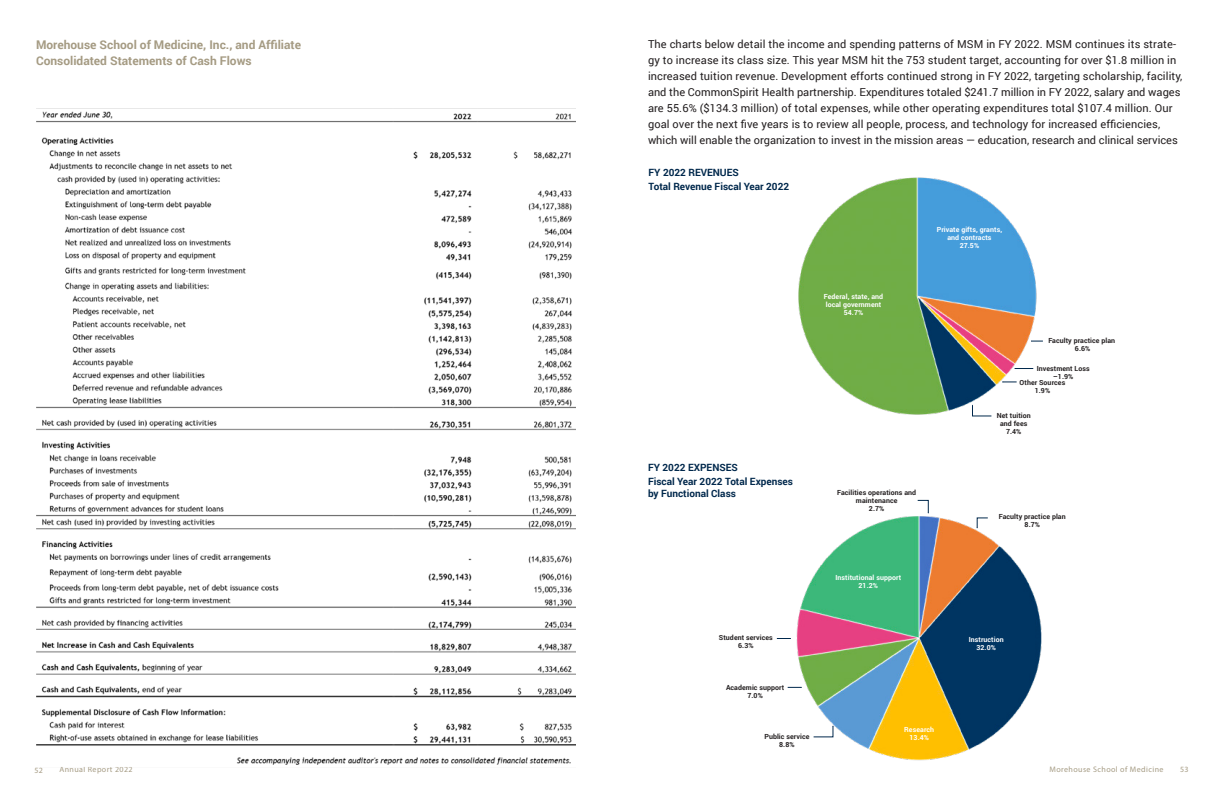
<style>
.page{position:relative;width:1224px;height:792px;background:#fff}
.page>*{position:absolute;margin:0;border:0;box-sizing:border-box;transform-origin:0 0}
.t1{font:700 12px "Roboto";color:#a59b83}
.t2{font:11px/16px "Roboto";letter-spacing:.01em;color:#231f20}
.t3{font:700 10px "Roboto";color:#00284c}
.t4{font:8px "Myriad Pro";letter-spacing:.05em;color:#a59b83}
.t5{font:700 7px/8px "Roboto";letter-spacing:.01em;color:#231f20;text-align:center}
.t6{font:700 7px/8px "Roboto";letter-spacing:.01em;color:#fff;text-align:center}
</style>
<div class="page">
<img style="left:787px;top:513px;width:255px;height:248px">
<img style="left:798px;top:177px;width:244px;height:240px">
<img style="left:37px;top:108px;width:539px;height:657px">
<svg style="left:1002px;top:381px;width:15px;height:2px"></svg>
<svg style="left:1031px;top:341px;width:12px;height:1px"></svg>
<svg style="left:917px;top:500px;width:12px;height:13px"></svg>
<svg style="left:977px;top:518px;width:11px;height:10px"></svg>
<svg style="left:1014px;top:368px;width:19px;height:1px"></svg>
<svg style="left:972px;top:405px;width:20px;height:11px"></svg>
<svg style="left:813px;top:726px;width:20px;height:11px"></svg>
<svg style="left:788px;top:687px;width:14px;height:1px"></svg>
<svg style="left:777px;top:638px;width:14px;height:1px"></svg>
<p class="t1" style="left:36px;top:36px;width:267px">Morehouse School of Medicine, Inc., and Affiliate</p>
<p class="t1" style="left:36px;top:52px;width:217px">Consolidated Statements of Cash Flows</p>
<p class="t2" style="left:648px;top:35px;width:536px">The charts below detail the income and spending patterns of MSM in FY 2022. MSM continues its strate&shy;gy to increase its class size. This year MSM hit the 753 student target, accounting for over $1.8 million in increased tuition revenue. Development efforts continued strong in FY 2022, targeting scholarship, facility, and the CommonSpirit Health partnership. Expenditures totaled $241.7 million in FY 2022, salary and wages are 55.6% ($134.3 million) of total expenses, while other operating expenditures total $107.4 million. Our goal over the next five years is to review all people, process, and technology for increased efficiencies, which will enable the organization to invest in the mission areas — education, research and clinical services</p>
<p class="t3" style="left:648px;top:165px;width:92px">FY 2022 REVENUES</p>
<p class="t3" style="left:648px;top:179px;width:142px">Total Revenue Fiscal Year 2022</p>
<p class="t3" style="left:648px;top:461px;width:91px">FY 2022 EXPENSES</p>
<p class="t3" style="left:648px;top:475px;width:147px">Fiscal Year 2022 Total Expenses</p>
<p class="t3" style="left:648px;top:487px;width:90px">by Functional Class</p>
<p class="t6" style="left:824px;top:292px;width:61px">Federal, state, and local government<br>54.7%</p>
<p class="t6" style="left:937px;top:225px;width:67px">Private gifts, grants, and contracts</p>
<p class="t6" style="left:960px;top:241px;width:21px">27.5%</p>
<p class="t5" style="left:1048px;top:336px;width:68px">Faculty practice plan</p>
<p class="t5" style="left:1075px;top:344px;width:17px">6.6%</p>
<p class="t5" style="left:1020px;top:378px;width:47px">Other Sources</p>
<p class="t5" style="left:1035px;top:386px;width:17px">1.9%</p>
<p class="t5" style="left:1037px;top:364px;width:55px">Investment Loss</p>
<p class="t5" style="left:1053px;top:372px;width:22px">–1.9%</p>
<p class="t5" style="left:997px;top:412px;width:36px">Net tuition and fees</p>
<p class="t5" style="left:1006px;top:428px;width:17px">7.4%</p>
<p class="t5" style="left:837px;top:488px;width:80px">Facilities operations and maintenance</p>
<p class="t5" style="left:869px;top:504px;width:17px">2.7%</p>
<p class="t6" style="left:835px;top:573px;width:67px">Institutional support</p>
<p class="t6" style="left:859px;top:581px;width:21px">21.2%</p>
<p class="t5" style="left:999px;top:513px;width:68px">Faculty practice plan</p>
<p class="t5" style="left:1025px;top:521px;width:17px">8.7%</p>
<p class="t5" style="left:719px;top:633px;width:55px">Student services</p>
<p class="t5" style="left:738px;top:641px;width:17px">6.3%</p>
<p class="t5" style="left:726px;top:683px;width:60px">Academic support</p>
<p class="t5" style="left:747px;top:691px;width:17px">7.0%</p>
<p class="t5" style="left:764px;top:732px;width:47px">Public service</p>
<p class="t5" style="left:779px;top:740px;width:17px">8.8%</p>
<p class="t6" style="left:904px;top:726px;width:31px">Research</p>
<p class="t6" style="left:909px;top:734px;width:21px">13.4%</p>
<p class="t6" style="left:969px;top:635px;width:36px">Instruction</p>
<p class="t6" style="left:976px;top:643px;width:21px">32.0%</p>
<p class="t4" style="left:35px;top:765px;width:10px">52</p>
<p class="t4" style="left:60px;top:765px;width:75px">Annual Report 2022</p>
<p class="t4" style="left:1050px;top:765px;width:115px">Morehouse School of Medicine</p>
<p class="t4" style="left:1180px;top:764px;width:10px">53</p>
</div>
